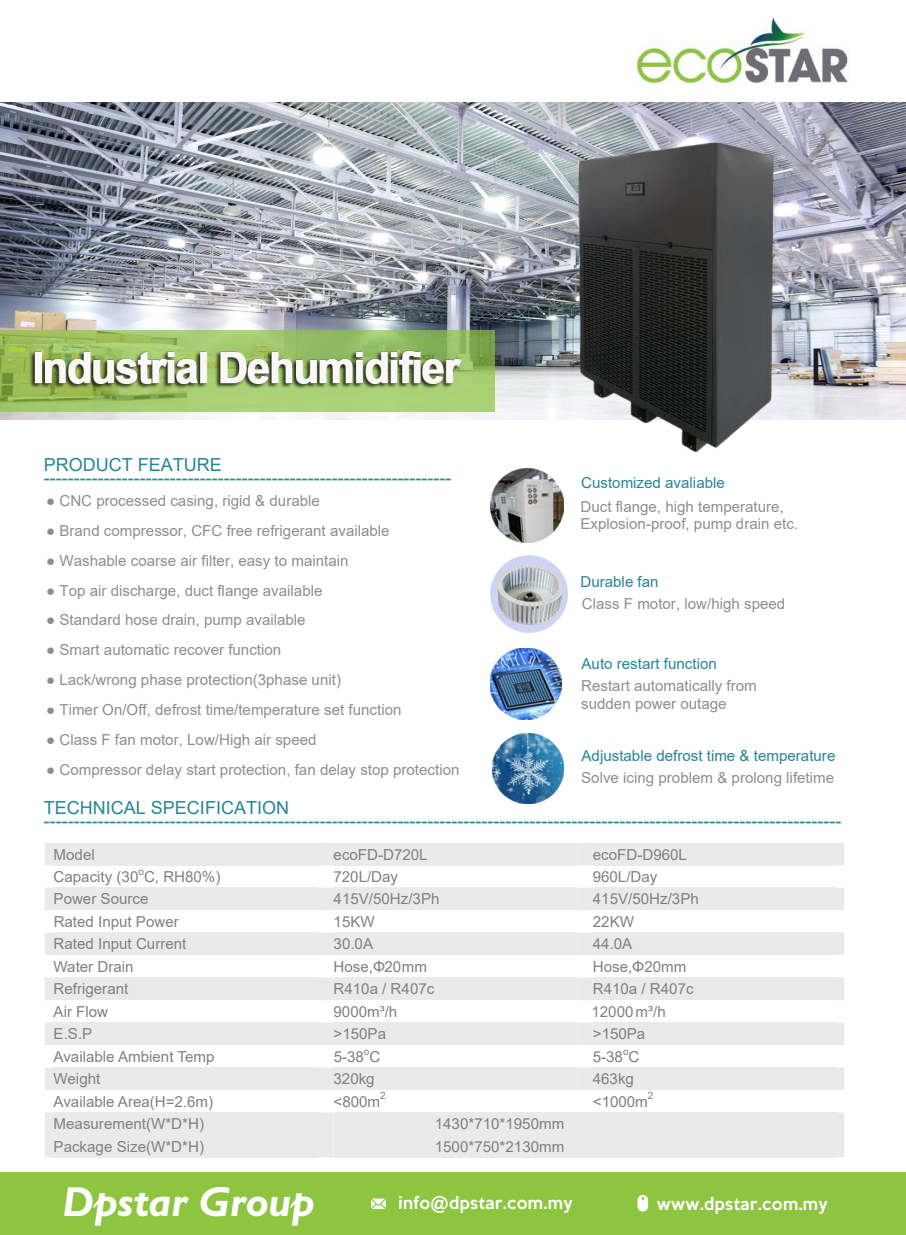
<style>
.page{position:relative;width:906px;height:1235px;background:#fff}
.page>*{position:absolute;margin:0;border:0;box-sizing:border-box;transform-origin:0 0}
.t1{font:italic 700 42px "Gill Sans";color:#fff}
.t2{font:18px/12.8px "Arial";color:#268696}
.t3{font:500 15.75px "Keep Calm";letter-spacing:.025em;color:#fff}
.t4{font:15.15px/17.9px "Arial";color:#8e8e8e}
.t5{font:15.15px "Arial";color:#808080}
.t6{font:15.15px "Arial";color:#268696}
.t7{font:10.05px "Arial";color:#808080}
</style>
<div class="page">
<div style="left:45px;top:843px;width:799px;height:22px;background:#eaeaea"></div>
<div style="left:593px;top:843px;width:243px;height:22px;background:#eaeaea"></div>
<div style="left:45px;top:888px;width:799px;height:22px;background:#eaeaea"></div>
<div style="left:593px;top:888px;width:243px;height:22px;background:#eaeaea"></div>
<div style="left:45px;top:933px;width:799px;height:22px;background:#eaeaea"></div>
<div style="left:593px;top:933px;width:243px;height:22px;background:#eaeaea"></div>
<div style="left:45px;top:977px;width:799px;height:23px;background:#eaeaea"></div>
<div style="left:593px;top:977px;width:243px;height:23px;background:#eaeaea"></div>
<div style="left:45px;top:1022px;width:799px;height:23px;background:#eaeaea"></div>
<div style="left:593px;top:1022px;width:243px;height:23px;background:#eaeaea"></div>
<div style="left:45px;top:1067px;width:799px;height:23px;background:#eaeaea"></div>
<div style="left:593px;top:1067px;width:243px;height:23px;background:#eaeaea"></div>
<div style="left:45px;top:1112px;width:799px;height:45px;background:#eaeaea"></div>
<div style="left:334px;top:1135px;width:502px;height:22px;background:#eaeaea"></div>
<img style="left:490px;top:648px;width:72px;height:71px">
<img style="left:490px;top:556px;width:77px;height:77px">
<img style="left:490px;top:469px;width:74px;height:73px">
<img style="left:492px;top:733px;width:71px;height:71px">
<img style="left:0;top:103px;width:906px;height:316px">
<svg style="left:0;top:330px;width:494px;height:81px;background:#9dc467"></svg>
<img style="left:29px;top:350px;width:432px;height:39px">
<div style="left:0;top:1172px;width:906px;height:63px;background:#8dc540"></div>
<svg style="left:371px;top:1198px;width:15px;height:11px"></svg>
<svg style="left:637px;top:1195px;width:11px;height:16px"></svg>
<img style="left:636px;top:17px;width:212px;height:66px">
<img style="left:539px;top:112px;width:270px;height:360px">
<p class="t2" style="left:44px;top:458px;width:409px">PRODUCT FEATURE --------------------------------------------------------------------</p>
<p class="t4" style="left:46px;top:491px;width:275px">● CNC processed casing, rigid &amp; durable</p>
<p class="t4" style="left:46px;top:521px;width:345px">● Brand compressor, CFC free refrigerant available</p>
<p class="t4" style="left:46px;top:551px;width:304px">● Washable coarse air filter, easy to maintain</p>
<p class="t4" style="left:46px;top:581px;width:278px">● Top air discharge, duct flange available</p>
<p class="t4" style="left:46px;top:611px;width:261px">● Standard hose drain, pump available</p>
<p class="t4" style="left:46px;top:641px;width:237px">● Smart automatic recover function</p>
<p class="t4" style="left:46px;top:671px;width:296px">● Lack/wrong phase protection(3phase unit)</p>
<p class="t4" style="left:46px;top:701px;width:357px">● Timer On/Off, defrost time/temperature set function</p>
<p class="t4" style="left:46px;top:731px;width:272px">● Class F fan motor, Low/High air speed</p>
<p class="t4" style="left:46px;top:760px;width:415px">● Compressor delay start protection, fan delay stop protection</p>
<p class="t6" style="left:581px;top:472px;width:145px">Customized avaliable</p>
<p class="t4" style="left:580px;top:497px;width:219px">Duct flange, high temperature,<br>Explosion-proof, pump drain etc.</p>
<p class="t6" style="left:580px;top:571px;width:80px">Durable fan</p>
<p class="t4" style="left:582px;top:594px;width:205px">Class F motor, low/high speed</p>
<p class="t6" style="left:581px;top:653px;width:137px">Auto restart function</p>
<p class="t4" style="left:581px;top:676px;width:177px">Restart automatically from sudden power outage</p>
<p class="t6" style="left:581px;top:745px;width:255px">Adjustable defrost time &amp; temperature</p>
<p class="t4" style="left:581px;top:769px;width:254px">Solve icing problem &amp; prolong lifetime</p>
<p class="t2" style="left:44px;top:801px;width:799px">TECHNICAL SPECIFICATION -------------------------------------------------------------------------------------------------------------------------------------</p>
<p class="t5" style="left:54px;top:844px;width:43px">Model</p>
<p class="t5" style="left:334px;top:844px;width:96px">ecoFD-D720L</p>
<p class="t5" style="left:593px;top:844px;width:96px">ecoFD-D960L</p>
<p class="t5" style="left:54px;top:866px;width:168px">Capacity (30 C, RH80%)</p>
<p class="t7" style="left:138px;top:864px;width:7px">o</p>
<p class="t5" style="left:333px;top:866px;width:66px">720L/Day</p>
<p class="t5" style="left:593px;top:866px;width:66px">960L/Day</p>
<p class="t5" style="left:54px;top:889px;width:96px">Power Source</p>
<p class="t5" style="left:334px;top:889px;width:107px">415V/50Hz/3Ph</p>
<p class="t5" style="left:593px;top:889px;width:107px">415V/50Hz/3Ph</p>
<p class="t5" style="left:54px;top:911px;width:127px">Rated Input Power</p>
<p class="t5" style="left:334px;top:911px;width:43px">15KW</p>
<p class="t5" style="left:593px;top:911px;width:43px">22KW</p>
<p class="t5" style="left:54px;top:933px;width:134px">Rated Input Current</p>
<p class="t5" style="left:334px;top:933px;width:41px">30.0A</p>
<p class="t5" style="left:593px;top:933px;width:41px">44.0A</p>
<p class="t5" style="left:54px;top:956px;width:81px">Water Drain</p>
<p class="t5" style="left:333px;top:956px;width:95px">Hose,Φ20mm</p>
<p class="t5" style="left:593px;top:956px;width:95px">Hose,Φ20mm</p>
<p class="t5" style="left:54px;top:978px;width:76px">Refrigerant</p>
<p class="t5" style="left:334px;top:978px;width:102px">R410a / R407c</p>
<p class="t5" style="left:593px;top:978px;width:102px">R410a / R407c</p>
<p class="t5" style="left:54px;top:1001px;width:56px">Air Flow</p>
<p class="t5" style="left:333px;top:1001px;width:65px">9000m³/h</p>
<p class="t5" style="left:591px;top:1001px;width:76px">12000m³/h</p>
<p class="t5" style="left:54px;top:1023px;width:40px">E.S.P</p>
<p class="t5" style="left:334px;top:1023px;width:54px">&gt;150Pa</p>
<p class="t5" style="left:593px;top:1023px;width:54px">&gt;150Pa</p>
<p class="t5" style="left:54px;top:1046px;width:162px">Available Ambient Temp</p>
<p class="t5" style="left:334px;top:1046px;width:48px">5-38 C</p>
<p class="t7" style="left:623px;top:1044px;width:7px">o</p>
<p class="t7" style="left:364px;top:1044px;width:7px">o</p>
<p class="t5" style="left:593px;top:1046px;width:48px">5-38 C</p>
<p class="t5" style="left:54px;top:1068px;width:48px">Weight</p>
<p class="t5" style="left:334px;top:1068px;width:43px">320kg</p>
<p class="t5" style="left:593px;top:1068px;width:43px">463kg</p>
<p class="t5" style="left:54px;top:1091px;width:161px">Available Area(H=2.6m)</p>
<p class="t5" style="left:333px;top:1091px;width:48px">&lt;800m</p>
<p class="t7" style="left:380px;top:1089px;width:7px">2</p>
<p class="t5" style="left:593px;top:1091px;width:56px">&lt;1000m</p>
<p class="t7" style="left:648px;top:1089px;width:7px">2</p>
<p class="t5" style="left:54px;top:1113px;width:152px">Measurement(W*D*H)</p>
<p class="t5" style="left:435px;top:1113px;width:131px">1430*710*1950mm</p>
<p class="t5" style="left:54px;top:1136px;width:152px">Package Size(W*D*H)</p>
<p class="t5" style="left:435px;top:1136px;width:131px">1500*750*2130mm</p>
<h1 class="t1" style="left:62px;top:1175px;width:254px">Dpstar Group</h1>
<p class="t3" style="left:398px;top:1189px;width:176px">info@dpstar.com.my</p>
<p class="t3" style="left:656px;top:1190px;width:173px">www.dpstar.com.my</p>
</div>
